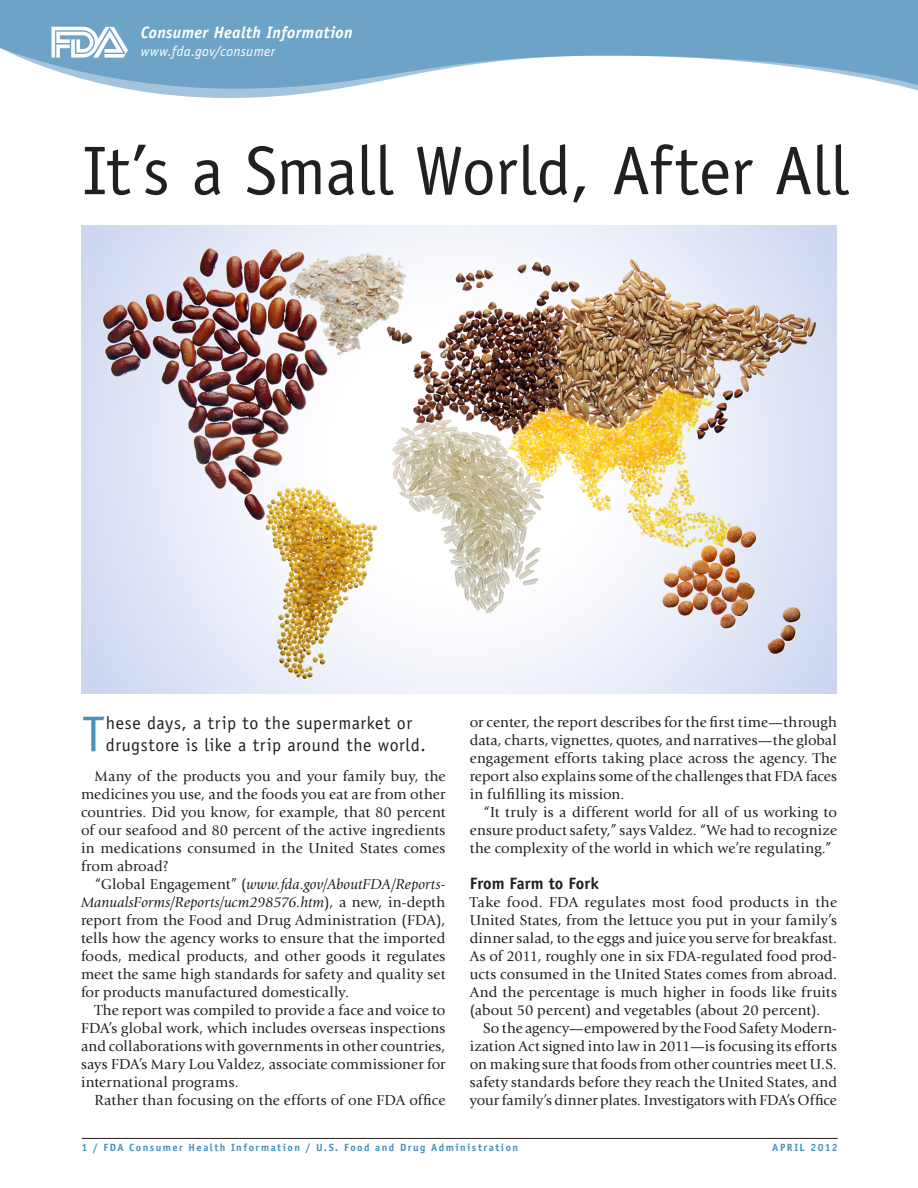
<style>
.page{position:relative;width:918px;height:1188px;background:#fff}
.page>*{position:absolute;margin:0;border:0;box-sizing:border-box;transform-origin:0 0}
.Main_Titles{font:69px "Officina Sans Std";letter-spacing:-.01em;color:#231f20}
.Intro-graph{font:50.55px "Officina Sans Std";color:#4791ba}
.Intro-graph-2{font:18px/22.5px "Officina Sans Std";letter-spacing:.025em;color:#231f20}
.t1{font:italic 700 16.5px "Officina Sans Std";letter-spacing:.015em;color:#fff}
.Sub-Heads{font:700 16.5px "Officina Sans Std";color:#231f20}
.Body_Text{font:15px/18px "Giovanni Std";letter-spacing:.005em;color:#231f20;text-align:justify}
.t2{font:italic 14.25px "Officina Sans Std";letter-spacing:.025em;color:#fff}
.t3{font:700 10.5px "Officina Sans Std";letter-spacing:.14em;color:#4791ba}
.s1{font-style:italic}
</style>
<div class="page">
<svg style="left:128px;top:89px;width:790px;height:9px"></svg>
<svg style="left:0;top:0;width:918px;height:89px;fill:#6da3c6"></svg>
<hr style="left:82px;top:1138px;width:756px;height:1px;background:#231f20">
<svg style="left:51px;top:27px;width:76px;height:31px"></svg>
<img style="left:81px;top:225px;width:756px;height:468px">
<p class="t1" style="left:141px;top:22px;width:213px">Consumer Health Information</p>
<p class="t2" style="left:141px;top:43px;width:136px">www.fda.gov/consumer</p>
<p class="Main_Titles" style="left:82px;top:131px;width:768px">It’s a Small World, After All</p>
<p class="Intro-graph" style="left:82px;top:705px;width:24px">T</p>
<p class="Intro-graph-2" style="left:106px;top:712px;width:321px">hese days, a trip to the supermarket or drugstore is like a trip around the world.</p>
<p class="Body_Text" style="left:81px;top:767px;width:366px;text-indent:14px">Many of the products you and your family buy, the medicines you use, and the foods you eat are from other countries. Did you know, for example, that 80 percent of our seafood and 80 percent of the active ingredients in medications consumed in the United States comes from abroad?</p>
<p class="Body_Text" style="left:81px;top:875px;width:366px;text-indent:14px">“Global Engagement” (<span class="s1">www.fda.gov/AboutFDA/Reports-ManualsForms/Reports/ucm298576.htm</span>), a new, in-depth report from the Food and Drug Administration (FDA), tells how the agency works to ensure that the imported foods, medical products, and other goods it regulates meet the same high standards for safety and quality set for products manufactured domestically.</p>
<p class="Body_Text" style="left:81px;top:1001px;width:366px;text-indent:14px">The report was compiled to provide a face and voice to FDA’s global work, which includes overseas inspections and collaborations with governments in other countries, says FDA’s Mary Lou Valdez, associate commissioner for international programs.</p>
<p class="Body_Text" style="left:94px;top:1091px;width:352px">Rather than focusing on the efforts of one FDA office</p>
<p class="Body_Text" style="left:470px;top:713px;width:369px">or center, the report describes for the first time—through data, charts, vignettes, quotes, and narratives—the global engagement efforts taking place across the agency. The report also explains some of the challenges that FDA faces in fulfilling its mission.</p>
<p class="Body_Text" style="left:470px;top:803px;width:369px;text-indent:14px">“It truly is a different world for all of us working to ensure product safety,” says Valdez. “We had to recognize the complexity of the world in which we’re regulating.”</p>
<p class="Sub-Heads" style="left:470px;top:873px;width:131px">From Farm to Fork</p>
<p class="Body_Text" style="left:470px;top:893px;width:369px">Take food. FDA regulates most food products in the United States, from the lettuce you put in your family’s dinner salad, to the eggs and juice you serve for breakfast.<br>As of 2011, roughly one in six FDA-regulated food prod&shy;ucts consumed in the United States comes from abroad.<br>And the percentage is much higher in foods like fruits (about 50 percent) and vegetables (about 20 percent).</p>
<p class="Body_Text" style="left:470px;top:1019px;width:369px;text-indent:14px">So the agency—empowered by the Food Safety Modern&shy;ization Act signed into law in 2011—is focusing its efforts on making sure that foods from other countries meet U.S. safety standards before they reach the United States, and your family’s dinner plates. Investigators with FDA’s Office</p>
<p class="t3" style="left:82px;top:1141px;width:438px">1 / FDA Consumer Health Information / U.S. Food and Drug Administration</p>
<p class="t3" style="left:772px;top:1141px;width:67px">APRIL 2012</p>
</div>
